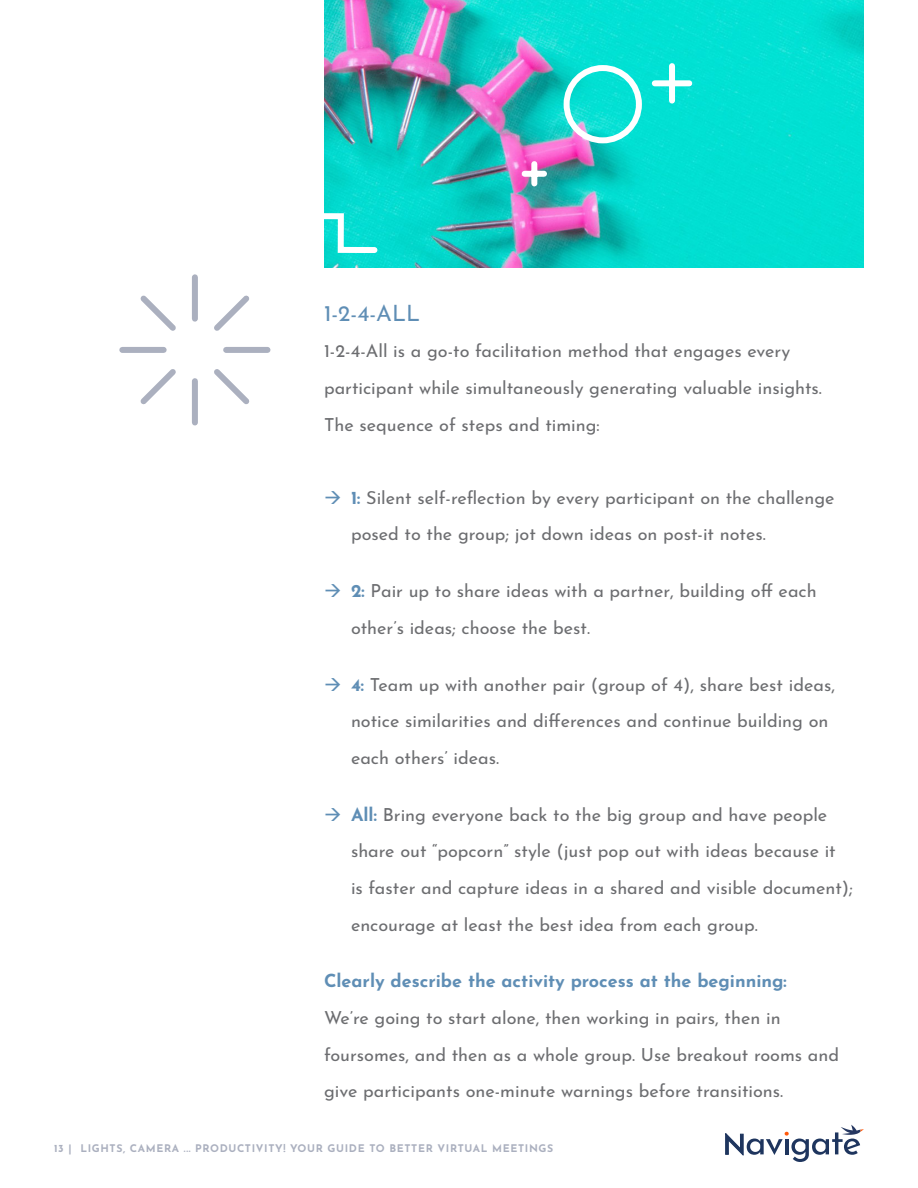
<style>
.page{position:relative;width:918px;height:1188px;background:#fff}
.page>*{position:absolute;margin:0;border:0;box-sizing:border-box;transform-origin:0 0}
.para_header{font:22.5px "Josefin Sans";color:#5f8eb5}
.body{font:18px/36.6px "Josefin Sans";color:#6c6d70}
.t1{font:700 10.5px "Josefin Sans";letter-spacing:.06em;color:#abb0bf}
.s1{font-weight:700;color:#5f8eb5}
</style>
<div class="page">
<svg style="left:725px;top:1125px;width:139px;height:37px"></svg>
<img style="left:324px;top:0;width:540px;height:268px">
<svg style="left:324px;top:176px;width:57px;height:80px;background:#21ded5"></svg>
<div style="left:669px;top:66px;width:6px;height:35px;background:#fff"></div>
<div style="left:655px;top:80px;width:34px;height:6px;background:#fff"></div>
<div style="left:531px;top:164px;width:6px;height:19px;background:#fff"></div>
<div style="left:525px;top:171px;width:19px;height:6px;background:#fff"></div>
<div style="left:564px;top:65px;width:78px;height:78px;border:6px solid #fff;border-radius:50%"></div>
<svg style="left:119px;top:274px;width:152px;height:152px"></svg>
<p class="para_header" style="left:324px;top:294px;width:98px">1-2-4-ALL</p>
<p class="body" style="left:324px;top:331px;width:499px">1-2-4-All is a go-to facilitation method that engages every participant while simultaneously generating valuable insights.<br>The sequence of steps and timing:</p>
<p class="body" style="left:351px;top:477px;width:485px"><span class="s1">1:</span> Silent self-reflection by every participant on the challenge posed to the group; jot down ideas on post-it notes.</p>
<p class="body" style="left:351px;top:571px;width:467px"><span class="s1">2:</span> Pair up to share ideas with a partner, building off each other’s ideas; choose the best.</p>
<p class="body" style="left:351px;top:664px;width:486px"><span class="s1">4:</span> Team up with another pair (group of 4), share best ideas, notice similarities and differences and continue building on each others’ ideas.</p>
<p class="body" style="left:351px;top:794px;width:503px"><span class="s1">All:</span> Bring everyone back to the big group and have people share out “popcorn” style (just pop out with ideas because it<br>is faster and capture ideas in a shared and visible document); encourage at least the best idea from each group.</p>
<p class="body" style="left:324px;top:961px;width:517px"><span class="s1">Clearly describe the activity process at the beginning:<br></span>We’re going to start alone, then working in pairs, then in foursomes, and then as a whole group. Use breakout rooms and give participants one-minute warnings before transitions.</p>
<p class="t1" style="left:54px;top:1139px;width:501px">13 | LIGHTS, CAMERA ... PRODUCTIVITY! YOUR GUIDE TO BETTER VIRTUAL MEETINGS</p>
</div>
